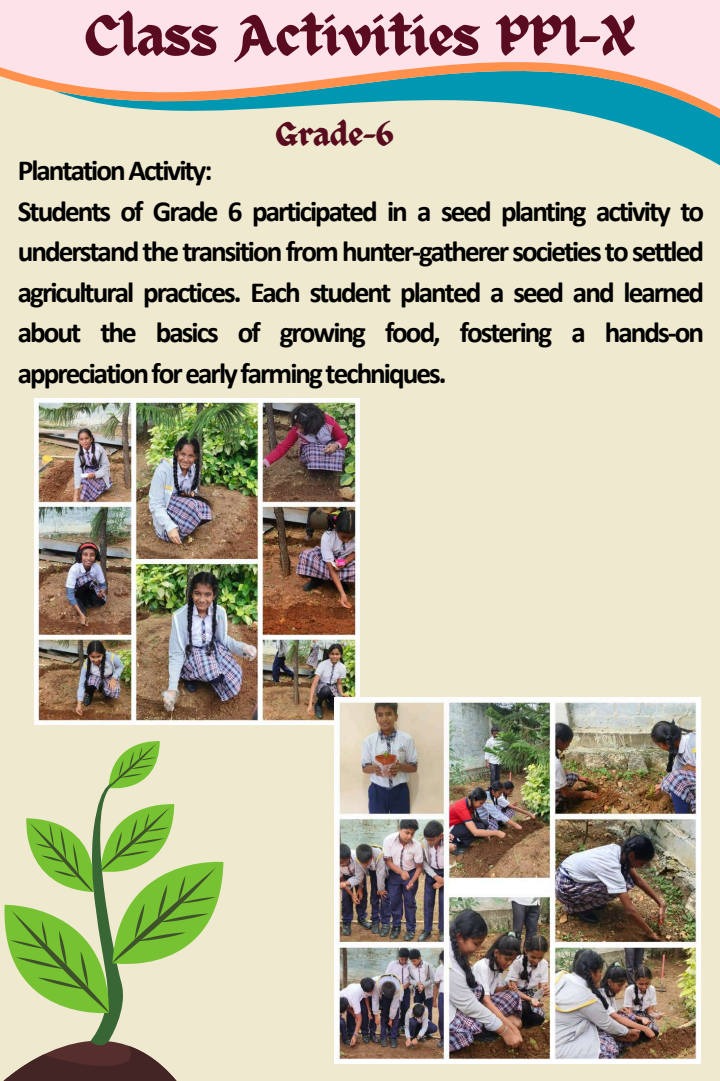
<style>
.page{position:relative;width:720px;height:1081px;background:#fff}
.page>*{position:absolute;margin:0;border:0;box-sizing:border-box;transform-origin:0 0}
.t1{font:56px "ED Celandine";color:#590b1f}
.t2{font:33px "ED Celandine";color:#590b1f}
.t3{font:700 29.2px/40.5px "Calibri";letter-spacing:-.07em;color:#000}
</style>
<div class="page">
<div style="left:0;top:0;width:720px;height:1080px;background:#efeacf"></div>
<svg style="left:0;top:0;width:720px;height:166px"></svg>
<img style="left:34px;top:399px;width:326px;height:325px">
<img style="left:335px;top:697px;width:365px;height:365px">
<svg style="left:4px;top:741px;width:219px;height:339px"></svg>
<h1 class="t1" style="left:85px;top:5px;width:552px">Class Activities PPI-X</h1>
<p class="t2" style="left:276px;top:116px;width:119px">Grade-6</p>
<p class="t3" style="left:18px;top:152px;width:688px">Plantation Activity:<br>Students of Grade 6 participated in a seed planting activity to understand the transition from hunter-gatherer societies to settled agricultural practices. Each student planted a seed and learned about the basics of growing food, fostering a hands-on appreciation for early farming techniques.</p>
</div>
